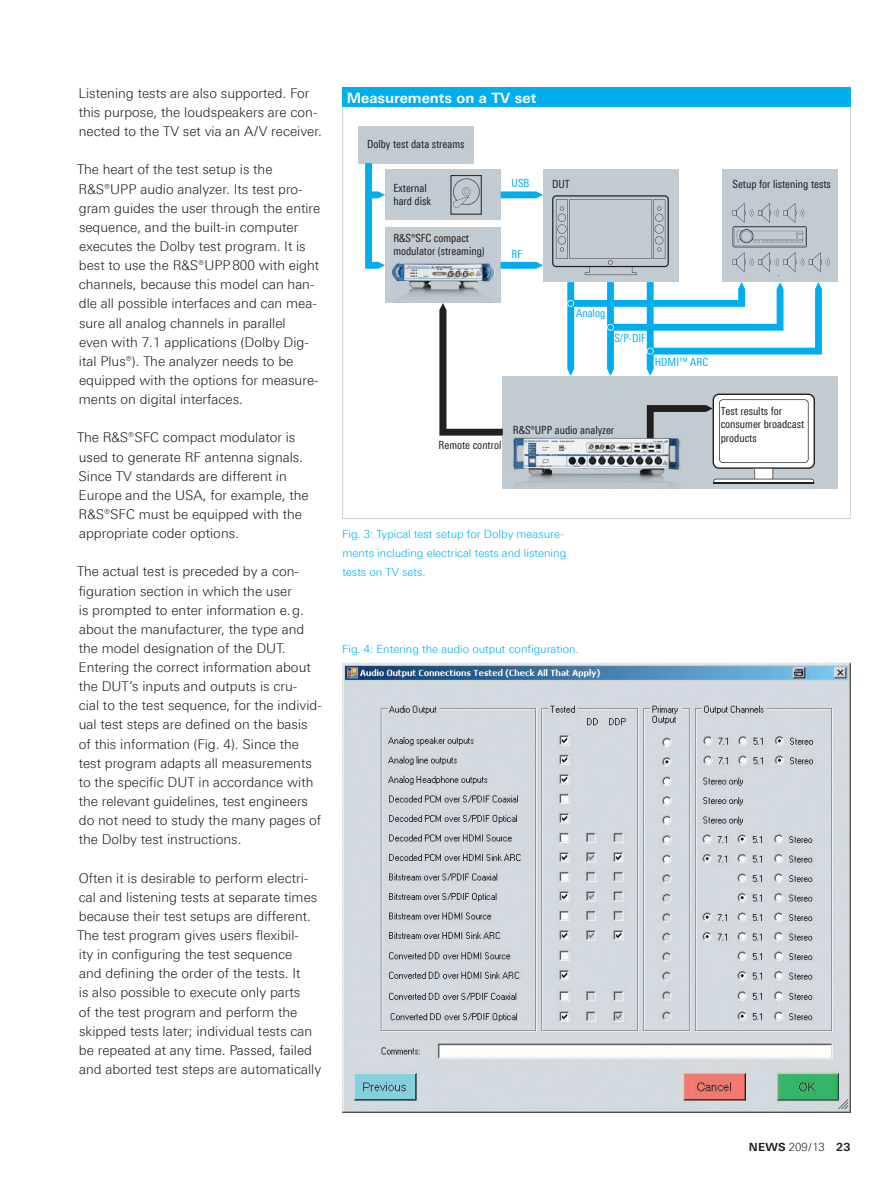
<style>
.page{position:relative;width:893px;height:1191px;background:#fff}
.page>*{position:absolute;margin:0;border:0;box-sizing:border-box;transform-origin:0 0}
.t1{font:700 14.25px "Linotype Univers 630";color:#fff}
.Fließtext{font:300 13.5px/19.2px "Linotype Univers 330";color:#231f20}
.t2{font:11.25px/13.5px "Linotype Univers 420 Cn";color:#231f20}
.Bildlegende{font:300 11.25px/19.2px "Linotype Univers 330";color:#00aeef}
.t3{font:11.25px "Linotype Univers 420 Cn";color:#00aeef}
.t4{font:700 11.25px "Linotype Univers 630";letter-spacing:.015em;color:#231f20}
.s1{font-family:"Linotype Univers 330";font-weight:300}
</style>
<div class="page">
<img style="left:342px;top:662px;width:508px;height:450px">
<svg style="left:342px;top:107px;width:509px;height:412px"></svg>
<div style="left:342px;top:88px;width:509px;height:19px;background:#00aeef"></div>
<div style="left:503px;top:376px;width:335px;height:112px;background:#c2cbd1"></div>
<div style="left:722px;top:170px;width:116px;height:112px;background:#c2cbd1"></div>
<div style="left:543px;top:170px;width:135px;height:112px;background:#c2cbd1"></div>
<div style="left:385px;top:170px;width:116px;height:50px;background:#c2cbd1"></div>
<div style="left:385px;top:227px;width:116px;height:76px;background:#c2cbd1"></div>
<div style="left:358px;top:126px;width:116px;height:37px;background:#c2cbd1"></div>
<svg style="left:501px;top:191px;width:42px;height:7px"></svg>
<svg style="left:501px;top:262px;width:42px;height:7px"></svg>
<svg style="left:365px;top:163px;width:20px;height:106px"></svg>
<svg style="left:439px;top:303px;width:64px;height:132px"></svg>
<svg style="left:733px;top:203px;width:97px;height:69px"></svg>
<img style="left:391px;top:263px;width:103px;height:49px">
<svg style="left:567px;top:282px;width:255px;height:94px"></svg>
<div style="left:451px;top:175px;width:30px;height:39px;border:1px solid #231f20"></div>
<svg style="left:452px;top:178px;width:28px;height:30px"></svg>
<svg style="left:552px;top:195px;width:117px;height:80px"></svg>
<img style="left:511px;top:437px;width:171px;height:79px">
<svg style="left:647px;top:393px;width:168px;height:91px"></svg>
<hr style="left:713px;top:483px;width:101px;height:1px;background:#231f20">
<p class="Fließtext" style="left:79px;top:83px;width:245px">Listening tests are also supported. For this purpose, the loudspeakers are con&shy;nected to the TV set via an A/V receiver.</p>
<p class="Fließtext" style="left:77px;top:160px;width:245px">The heart of the test setup is the R&amp;S®UPP audio analyzer. Its test pro&shy;gram guides the user through the entire sequence, and the built-in computer executes the Dolby test program. It is best to use the R&amp;S®UPP800 with eight channels, because this model can han&shy;dle all possible interfaces and can mea&shy;sure all analog channels in parallel<br>even with 7.1 applications (Dolby Dig&shy;ital Plus®). The analyzer needs to be equipped with the options for measure&shy;ments on digital interfaces.</p>
<p class="Fließtext" style="left:77px;top:428px;width:233px">The R&amp;S®SFC compact modulator is used to generate RF antenna signals.<br>Since TV standards are different in Europe and the USA, for example, the R&amp;S®SFC must be equipped with the appropriate coder options.</p>
<p class="Fließtext" style="left:77px;top:562px;width:246px">The actual test is preceded by a con&shy;figuration section in which the user<br>is prompted to enter information e.g. about the manufacturer, the type and the model designation of the DUT.<br>Entering the correct information about the DUT’s inputs and outputs is cru-<br>cial to the test sequence, for the individ&shy;ual test steps are defined on the basis<br>of this information (Fig. 4). Since the test program adapts all measurements to the specific DUT in accordance with the relevant guidelines, test engineers do not need to study the many pages of the Dolby test instructions.</p>
<p class="Fließtext" style="left:77px;top:868px;width:246px">Often it is desirable to perform electri&shy;cal and listening tests at separate times because their test setups are different.<br>The test program gives users flexibil-<br>ity in configuring the test sequence<br>and defining the order of the tests. It<br>is also possible to execute only parts<br>of the test program and perform the skipped tests later; individual tests can be repeated at any time. Passed, failed and aborted test steps are automatically</p>
<p class="t1" style="left:347px;top:89px;width:191px">Measurements on a TV set</p>
<p class="t2" style="left:367px;top:137px;width:99px">Dolby test data streams</p>
<p class="t2" style="left:393px;top:181px;width:39px">External hard disk</p>
<p class="t2" style="left:393px;top:231px;width:93px">R&amp;S®SFC compact modulator (streaming)</p>
<p class="t3" style="left:512px;top:176px;width:19px">USB</p>
<p class="t3" style="left:512px;top:247px;width:12px">RF</p>
<p class="t2" style="left:552px;top:177px;width:19px">DUT</p>
<p class="t2" style="left:733px;top:177px;width:100px">Setup for listening tests</p>
<p class="t3" style="left:576px;top:306px;width:31px">Analog</p>
<p class="t3" style="left:614px;top:331px;width:33px">S/P-DIF</p>
<p class="t3" style="left:655px;top:356px;width:55px">HDMI™ ARC</p>
<p class="t2" style="left:439px;top:438px;width:64px">Remote control</p>
<p class="t2" style="left:513px;top:423px;width:103px">R&amp;S®UPP audio analyzer</p>
<p class="t2" style="left:721px;top:404px;width:85px">Test results for consumer broadcast products</p>
<p class="Bildlegende" style="left:342px;top:524px;width:225px">Fig. 3: Typical test setup for Dolby measure&shy;ments including electrical tests and listening tests on TV sets.</p>
<p class="Bildlegende" style="left:342px;top:639px;width:238px">Fig. 4: Entering the audio output configuration.</p>
<p class="t4" style="left:749px;top:1139px;width:103px">NEWS <span class="s1">209/13</span> 23</p>
</div>
